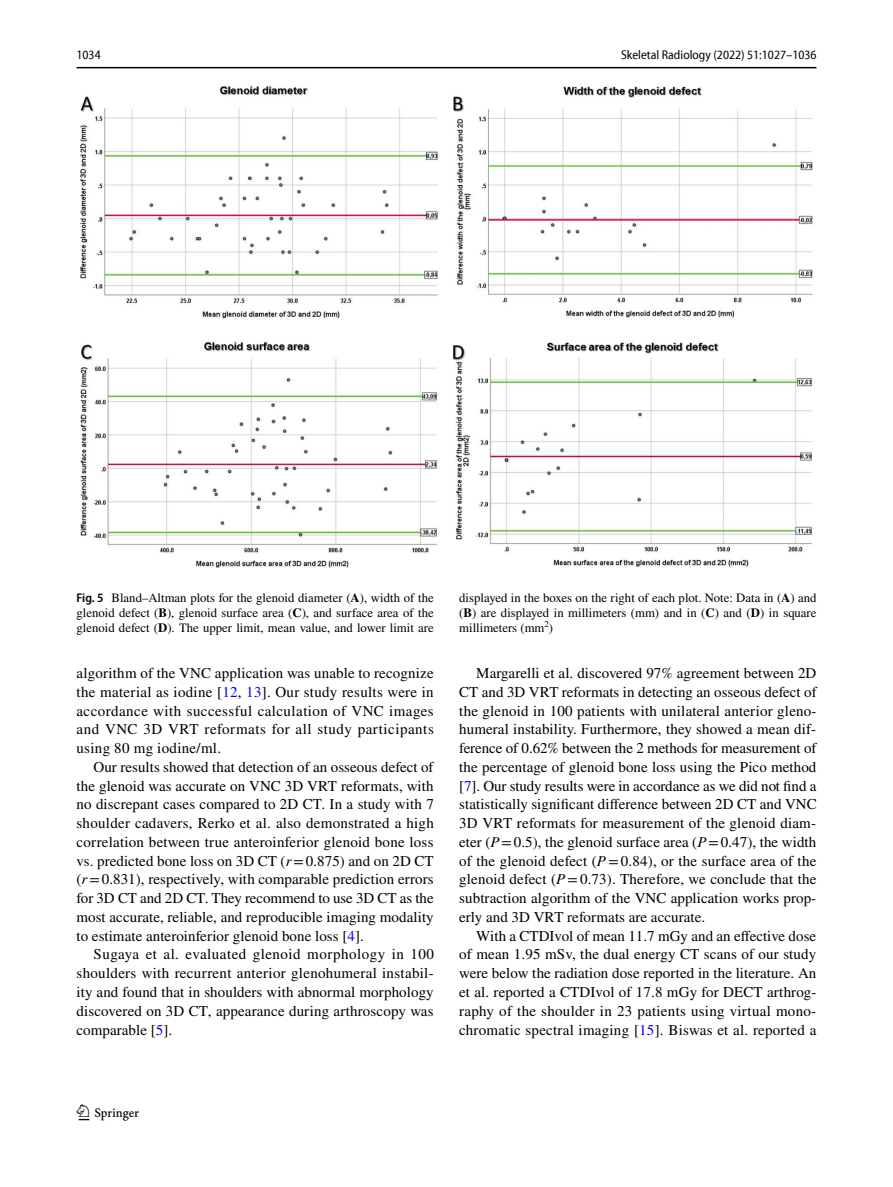
<style>
.page{position:relative;width:893px;height:1187px;background:#fff}
.page>*{position:absolute;margin:0;border:0;box-sizing:border-box;transform-origin:0 0}
.t1{font:22.5px "Springnew Regular 2";color:#000}
.t2{font:15px/18.8px "STIX";letter-spacing:.01em;color:#000;text-align:justify}
.t3{font:12.75px/15px "STIX";color:#000;text-align:justify}
.t4{font:semi-condensed 12.75px "Myriad Pro Unic";color:#000}
.s1{font-family:"Myriad Pro";font-weight:600;font-stretch:semi-condensed}
.s2{font-weight:700}
.s3{color:#00f}
.s4{font-style:italic}
</style>
<div class="page">
<hr style="left:77px;top:67px;width:739px;height:1px;background:#000">
<img style="left:81px;top:87px;width:731px;height:480px">
<p class="t4" style="left:77px;top:50px;width:26px">1034</p>
<p class="t4" style="left:621px;top:50px;width:197px">Skeletal Radiology (2022) 51:1027–1036</p>
<p class="t3" style="left:77px;top:591px;width:359px"><span class="s1">Fig. 5</span> Bland–Altman plots for the glenoid diameter (<span class="s2">A</span>), width of the glenoid defect (<span class="s2">B</span>), glenoid surface area (<span class="s2">C</span>), and surface area of the glenoid defect (<span class="s2">D</span>). The upper limit, mean value, and lower limit are</p>
<p class="t3" style="left:459px;top:591px;width:359px">displayed in the boxes on the right of each plot. Note: Data in (<span class="s2">A</span>) and (<span class="s2">B</span>) are displayed in millimeters (mm) and in (<span class="s2">C</span>) and (<span class="s2">D</span>) in square millimeters (mm<sup>2</sup>)</p>
<p class="t2" style="left:77px;top:664px;width:359px">algorithm of the VNC application was unable to recognize the material as iodine [<span class="s3">12</span>, <span class="s3">13</span>]. Our study results were in accordance with successful calculation of VNC images and VNC 3D VRT reformats for all study participants using 80 mg iodine/ml.</p>
<p class="t2" style="left:77px;top:758px;width:359px;text-indent:17px">Our results showed that detection of an osseous defect of the glenoid was accurate on VNC 3D VRT reformats, with no discrepant cases compared to 2D CT. In a study with 7 shoulder cadavers, Rerko et al. also demonstrated a high correlation between true anteroinferior glenoid bone loss vs. predicted bone loss on 3D CT (<span class="s4">r</span>=0.875) and on 2D CT (<span class="s4">r</span>=0.831), respectively, with comparable prediction errors for 3D CT and 2D CT. They recommend to use 3D CT as the most accurate, reliable, and reproducible imaging modality to estimate anteroinferior glenoid bone loss [<span class="s3">4</span>].</p>
<p class="t2" style="left:77px;top:946px;width:359px;text-indent:17px">Sugaya et al. evaluated glenoid morphology in 100 shoulders with recurrent anterior glenohumeral instabil&shy;ity and found that in shoulders with abnormal morphology discovered on 3D CT, appearance during arthroscopy was comparable [<span class="s3">5</span>].</p>
<p class="t2" style="left:459px;top:664px;width:359px;text-indent:17px">Margarelli et al. discovered 97% agreement between 2D CT and 3D VRT reformats in detecting an osseous defect of the glenoid in 100 patients with unilateral anterior gleno&shy;humeral instability. Furthermore, they showed a mean dif&shy;ference of 0.62% between the 2 methods for measurement of the percentage of glenoid bone loss using the Pico method [<span class="s3">7</span>]. Our study results were in accordance as we did not find a statistically significant difference between 2D CT and VNC 3D VRT reformats for measurement of the glenoid diam&shy;eter (<span class="s4">P</span>=0.5), the glenoid surface area (<span class="s4">P</span>=0.47), the width of the glenoid defect (<span class="s4">P</span>=0.84), or the surface area of the glenoid defect (<span class="s4">P</span>=0.73). Therefore, we conclude that the subtraction algorithm of the VNC application works prop&shy;erly and 3D VRT reformats are accurate.</p>
<p class="t2" style="left:459px;top:927px;width:359px;text-indent:17px">With a CTDIvol of mean 11.7 mGy and an effective dose of mean 1.95 mSv, the dual energy CT scans of our study were below the radiation dose reported in the literature. An et al. reported a CTDIvol of 17.8 mGy for DECT arthrog&shy;raphy of the shoulder in 23 patients using virtual mono&shy;chromatic spectral imaging [<span class="s3">15</span>]. Biswas et al. reported a</p>
<h1 class="t1" style="left:79px;top:1104px;width:62px">1 3</h1>
</div>
